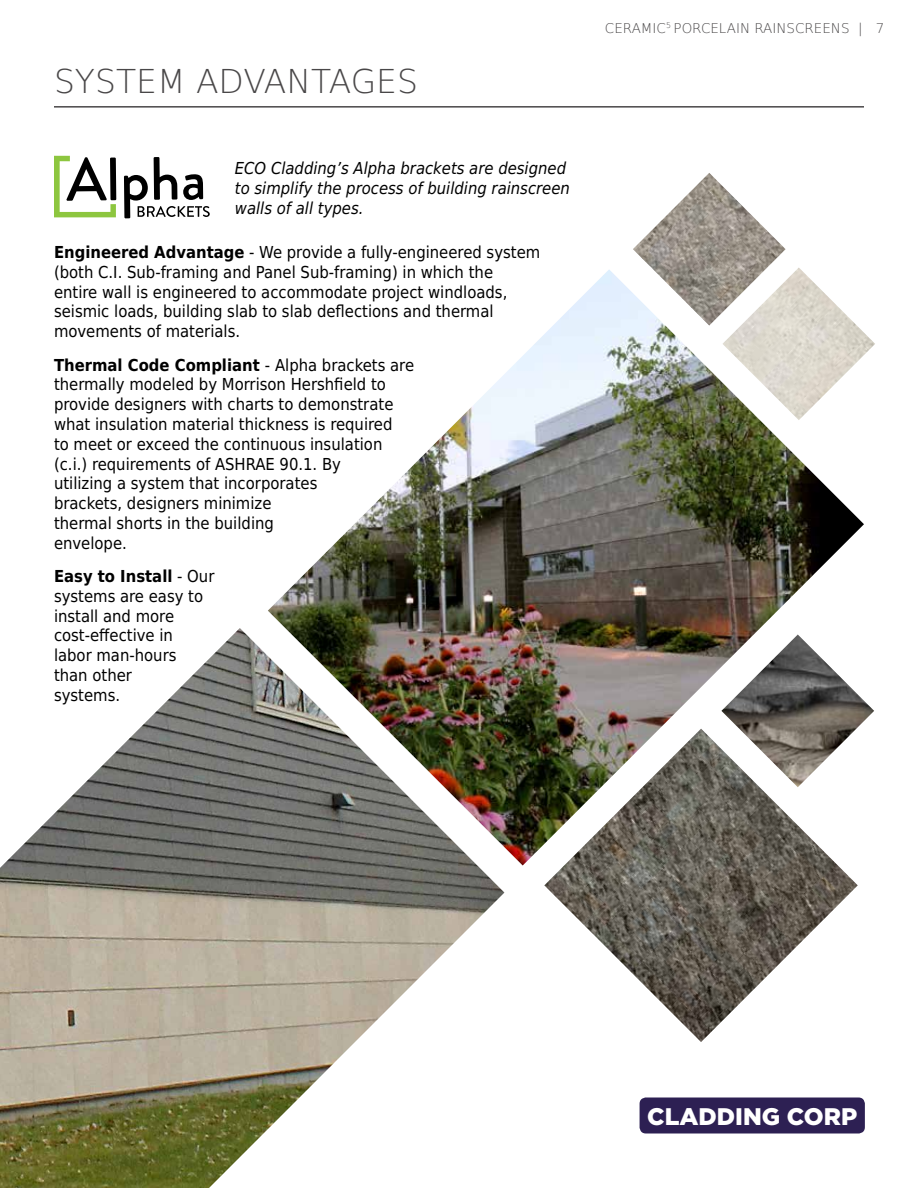
<style>
.page{position:relative;width:918px;height:1188px;background:#fff}
.page>*{position:absolute;margin:0;border:0;box-sizing:border-box;transform-origin:0 0}
.t1{font:200 33px "DejaVu Sans";color:#494748}
.t2{font:900 24px "Gotham";color:#fff}
.t3{font:16.5px/19.8px "DejaVu Sans Condensed";color:#000}
.t4{font:italic 16.5px/19.8px "DejaVu Sans Condensed";color:#000}
.t5{font:200 13.5px "DejaVu Sans";color:#494748}
.s1{font-weight:700}
</style>
<div class="page">
<hr style="left:54px;top:106px;width:810px;height:2px;background:#494748">
<img style="left:544px;top:866px;width:314px;height:176px">
<img style="left:268px;top:270px;width:596px;height:596px">
<img style="left:721px;top:634px;width:153px;height:153px">
<img style="left:633px;top:173px;width:153px;height:153px">
<img style="left:722px;top:267px;width:153px;height:153px">
<img style="left:0;top:628px;width:504px;height:560px">
<div style="left:640px;top:1098px;width:225px;height:36px;background:#2d2053;border-radius:6px"></div>
<svg style="left:124px;top:157px;width:86px;height:61px"></svg>
<svg style="left:54px;top:156px;width:62px;height:61px"></svg>
<h1 class="t1" style="left:54px;top:56px;width:366px">SYSTEM ADVANTAGES</h1>
<p class="t4" style="left:235px;top:158px;width:337px">ECO Cladding’s Alpha brackets are designed to simplify the process of building rainscreen walls of all types.</p>
<p class="t3" style="left:54px;top:242px;width:488px"><span class="s1">Engineered Advantage</span> - We provide a fully-engineered system (both C.I. Sub-framing and Panel Sub-framing) in which the entire wall is engineered to accommodate project windloads, seismic loads, building slab to slab deflections and thermal movements of materials.</p>
<p class="t3" style="left:54px;top:354px;width:362px"><span class="s1">Thermal Code Compliant</span> - Alpha brackets are thermally modeled by Morrison Hershfield to provide designers with charts to demonstrate what insulation material thickness is required<br>to meet or exceed the continuous insulation (c.i.) requirements of ASHRAE 90.1. By<br>utilizing a system that incorporates<br>brackets, designers minimize<br>thermal shorts in the building<br>envelope.</p>
<p class="t3" style="left:54px;top:566px;width:162px"><span class="s1">Easy to Install</span> - Our systems are easy to install and more cost-effective in labor man-hours<br>than other<br>systems.</p>
<p class="t5" style="left:605px;top:18px;width:281px">CERAMIC<sup>5</sup> PORCELAIN RAINSCREENS | 7</p>
<h2 class="t2" style="left:647px;top:1100px;width:212px">CLADDING CORP</h2>
</div>
